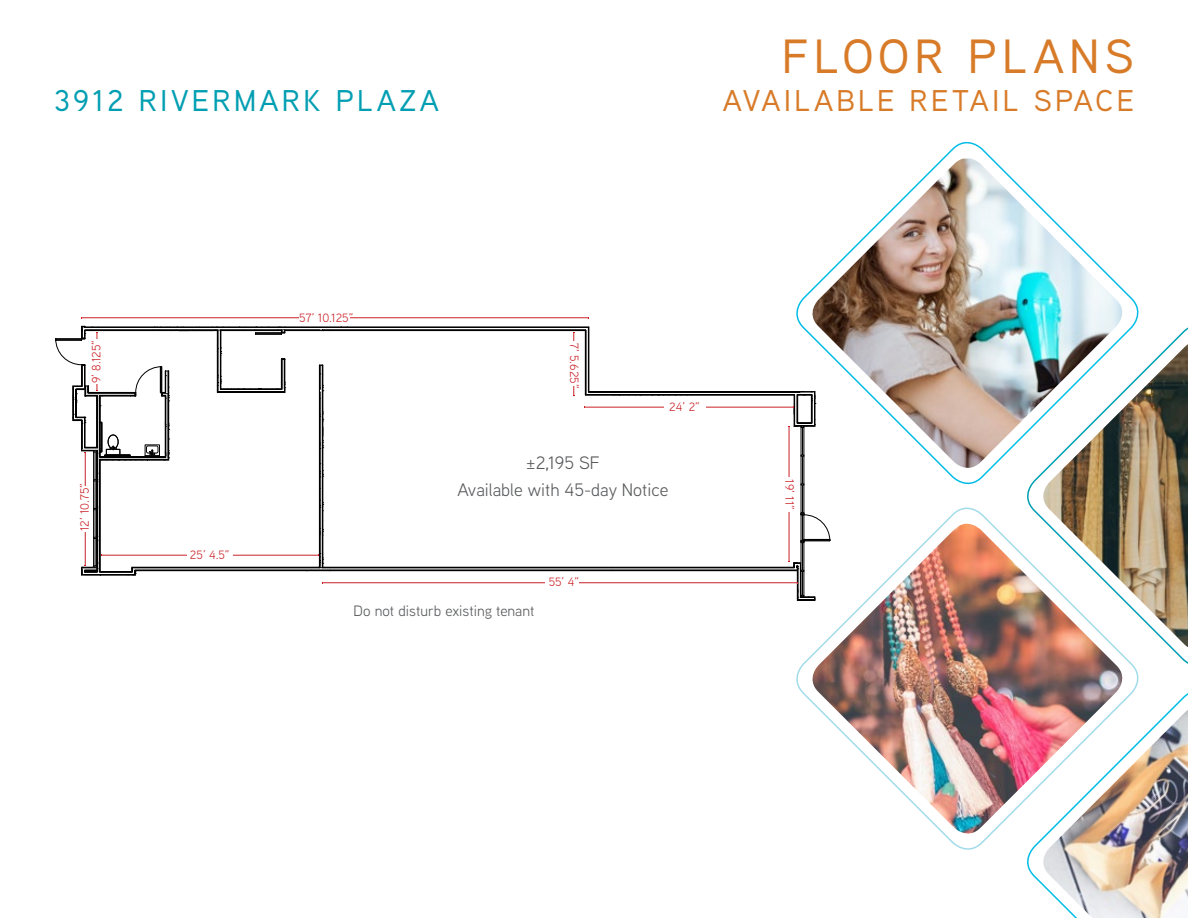
<style>
.page{position:relative;width:1188px;height:918px;background:#fff}
.page>*{position:absolute;margin:0;border:0;box-sizing:border-box;transform-origin:0 0}
.t1{font:500 48px "Aaux Next";letter-spacing:.11em;color:#d87b29}
.t2{font:500 30px "Aaux Next";letter-spacing:.11em;color:#d87b29}
.t3{font:500 30px "Aaux Next";letter-spacing:.11em;color:#009eb2}
.t4{font:18px/27px "Aaux Next";color:#58595b;text-align:center}
.t5{font:15px "Aaux Next";color:#58595b}
.t6{font:12px "Aaux Next";color:#ca2127}
</style>
<div class="page">
<hr style="left:82px;top:318px;width:506px;height:1px;background:#ca2127">
<div style="left:299px;top:314px;width:51px;height:7px;background:#fff"></div>
<svg style="left:55px;top:326px;width:750px;height:258px"></svg>
<div style="left:90px;top:339px;width:14px;height:45px;background:#fff"></div>
<svg style="left:789px;top:141px;width:350px;height:351px"></svg>
<img style="left:789px;top:500px;width:350px;height:350px">
<img style="left:1020px;top:317px;width:168px;height:357px">
<img style="left:1020px;top:683px;width:168px;height:235px">
<img style="left:1036px;top:344px;width:152px;height:303px">
<h2 class="t3" style="left:54px;top:80px;width:387px">3912 RIVERMARK PLAZA</h2>
<h1 class="t1" style="left:782px;top:23px;width:354px">FLOOR PLANS</h1>
<h2 class="t2" style="left:723px;top:80px;width:413px">AVAILABLE RETAIL SPACE</h2>
<p class="t6" style="left:88px;top:383px;width:45px;rotate:-90deg">9’ 8.125”</p>
<p class="t6" style="left:77px;top:531px;width:50px;rotate:-90deg">12’ 10.75”</p>
<p class="t6" style="left:190px;top:547px;width:41px">25’ 4.5”</p>
<p class="t6" style="left:299px;top:309px;width:56px">57’ 10.125”</p>
<p class="t6" style="left:582px;top:343px;width:47px;rotate:90deg">7’ 5.625”</p>
<p class="t6" style="left:669px;top:399px;width:32px">24’ 2”</p>
<h3 class="t4" style="left:457px;top:449px;width:213px">±2,195 SF<br>Available with 45-day Notice</h3>
<p class="t6" style="left:549px;top:574px;width:32px">55’ 4”</p>
<p class="t5" style="left:354px;top:601px;width:182px">Do not disturb existing tenant</p>
<p class="t6" style="left:798px;top:479px;width:32px;rotate:90deg">19’ 11”</p>
</div>
